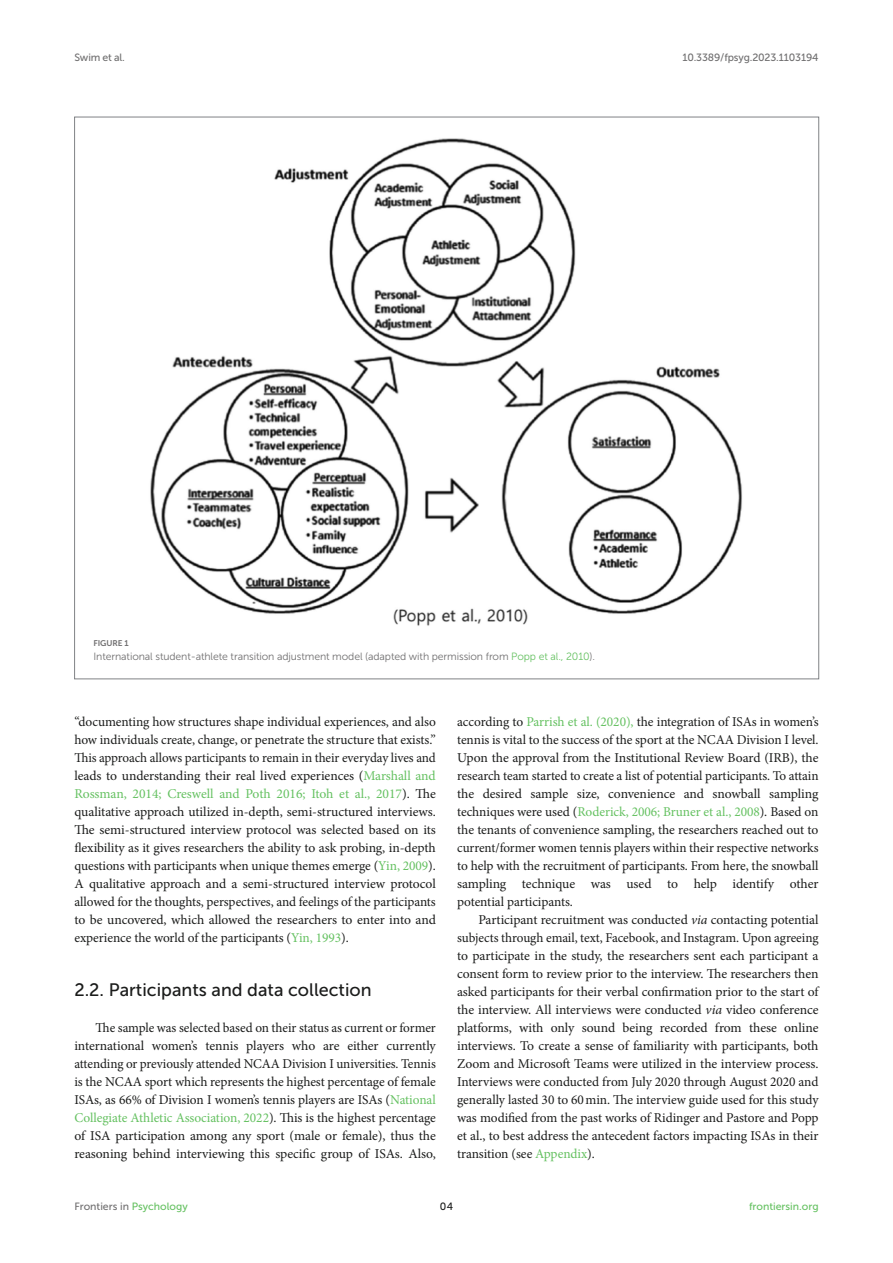
<style>
.page{position:relative;width:893px;height:1263px;background:#fff}
.page>*{position:absolute;margin:0;border:0;box-sizing:border-box;transform-origin:0 0}
.HEAD_2{font:18px "Museo Sans 500";color:#1b1c1b}
.TEXT_FLUSH{font:13.5px/18px "Minion Pro";letter-spacing:-.005em;color:#1b1c1b;text-align:justify}
.TEXT{font:13.5px/18px "Minion Pro";letter-spacing:-.005em;color:#1b1c1b;text-align:justify}
.FIG_LEG{font:10.5px "Museo Sans 300";letter-spacing:-.01em;color:#706f70}
.t1{font:10.5px "Museo Sans 500";letter-spacing:-.015em;color:#706f70}
.t2{font:10.5px "Museo Sans 500";color:#65c161}
.t3{font:10.5px "Museo Sans 500";color:#1b1c1b}
.FIG_HD{font:8.25px "Museo Sans 700";letter-spacing:-.01em;color:#706f70}
.s1{color:#65c161}
.s2{font-style:italic}
</style>
<div class="page">
<img style="left:150px;top:138px;width:592px;height:488px">
<p class="t1" style="left:74px;top:51px;width:52px">Swim et al.</p>
<p class="t1" style="left:682px;top:51px;width:138px">10.3389/fpsyg.2023.1103194</p>
<p class="FIG_HD" style="left:94px;top:639px;width:37px">FIGURE 1</p>
<p class="FIG_LEG" style="left:94px;top:651px;width:503px">International student-athlete transition adjustment model (adapted with permission from <span class="s1">Popp et al., 2010</span>).</p>
<p class="TEXT_FLUSH" style="left:74px;top:713px;width:363px">“documenting how structures shape individual experiences, and also how individuals create, change, or penetrate the structure that exists.” This approach allows participants to remain in their everyday lives and leads to understanding their real lived experiences (<span class="s1">Marshall and Rossman, 2014; Creswell and Poth 2016; Itoh et al., 2017</span>). The qualitative approach utilized in-depth, semi-structured interviews.<br>The semi-structured interview protocol was selected based on its flexibility as it gives researchers the ability to ask probing, in-depth questions with participants when unique themes emerge (<span class="s1">Yin, 2009</span>).<br>A qualitative approach and a semi-structured interview protocol allowed for the thoughts, perspectives, and feelings of the participants to be uncovered, which allowed the researchers to enter into and experience the world of the participants (<span class="s1">Yin, 1993</span>).</p>
<p class="HEAD_2" style="left:74px;top:980px;width:299px">2.2. Participants and data collection</p>
<p class="TEXT_FLUSH" style="left:74px;top:1019px;width:363px;text-indent:21px">The sample was selected based on their status as current or former international women’s tennis players who are either currently attending or previously attended NCAA Division I universities. Tennis is the NCAA sport which represents the highest percentage of female ISAs, as 66% of Division I women’s tennis players are ISAs (<span class="s1">National Collegiate Athletic Association, 2022</span>). This is the highest percentage of ISA participation among any sport (male or female), thus the reasoning behind interviewing this specific group of ISAs. Also,</p>
<p class="TEXT_FLUSH" style="left:457px;top:713px;width:363px">according to <span class="s1">Parrish et al. (2020),</span> the integration of ISAs in women’s tennis is vital to the success of the sport at the NCAA Division I level.<br>Upon the approval from the Institutional Review Board (IRB), the research team started to create a list of potential participants. To attain the desired sample size, convenience and snowball sampling techniques were used (<span class="s1">Roderick, 2006; Bruner et al., 2008</span>). Based on the tenants of convenience sampling, the researchers reached out to current/former women tennis players within their respective networks to help with the recruitment of participants. From here, the snowball sampling technique was used to help identify other potential participants.</p>
<p class="TEXT" style="left:457px;top:911px;width:363px;text-indent:21px">Participant recruitment was conducted <span class="s2">via</span> contacting potential subjects through email, text, Facebook, and Instagram. Upon agreeing to participate in the study, the researchers sent each participant a consent form to review prior to the interview. The researchers then asked participants for their verbal confirmation prior to the start of the interview. All interviews were conducted <span class="s2">via</span> video conference platforms, with only sound being recorded from these online interviews. To create a sense of familiarity with participants, both Zoom and Microsoft Teams were utilized in the interview process.<br>Interviews were conducted from July 2020 through August 2020 and generally lasted 30 to 60min. The interview guide used for this study was modified from the past works of Ridinger and Pastore and Popp et al., to best address the antecedent factors impacting ISAs in their transition (see <span class="s1">Appendix</span>).</p>
<p class="t1" style="left:74px;top:1200px;width:115px">Frontiers in <span class="s1">Psychology</span></p>
<p class="t3" style="left:440px;top:1200px;width:15px">04</p>
<p class="t2" style="left:749px;top:1200px;width:71px">frontiersin.org</p>
</div>
